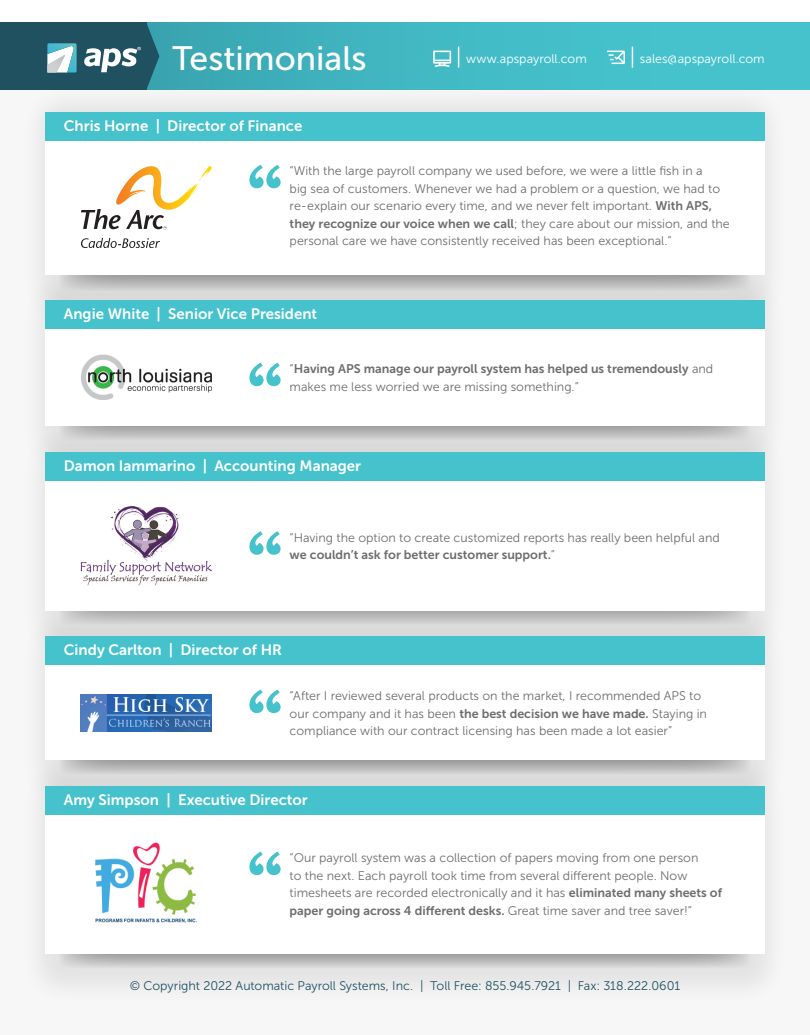
<style>
.page{position:relative;width:810px;height:1035px;background:#fff}
.page>*{position:absolute;margin:0;border:0;box-sizing:border-box;transform-origin:0 0}
.Header_Title{font:700 86.12px "Abril Text";color:#45c2cc}
.t1{font:33.75px "Museo Sans 500";color:#fff}
.Header_Title-2{font:15px "Museo Sans 700";color:#fff}
.APS_Paragraph{font:12.5px/17.5px "Museo Sans 300";color:#6c6d70}
.APS_Paragraph-2{font:12.5px/17.5px "Museo Sans 700";color:#6c6d70}
.t2{font:12.5px "Museo Sans 300";color:#1f5160}
.t3{font:12.5px "Museo Sans 300";letter-spacing:.005em;color:#fff}
.s1{font-family:"Museo Sans 700"}
.s2{font-family:"Museo Sans 300"}
</style>
<div class="page">
<div style="left:0;top:90px;width:810px;height:945px;background:#f7f7f8"></div>
<div style="left:20px;top:83px;width:770px;height:246px;background:#f1f1f2"></div>
<div style="left:20px;top:272px;width:770px;height:207px;background:#3e3e3f;opacity:.16"></div>
<div style="left:20px;top:608px;width:770px;height:205px;background:#f2f2f3"></div>
<div style="left:20px;top:423px;width:770px;height:241px;background:#3e3e3f;opacity:.16"></div>
<svg style="left:56px;top:460px;width:698px;height:168px;background:#c9c9ca"></svg>
<div style="left:20px;top:757px;width:770px;height:250px;background:#3e3e3f;opacity:.16"></div>
<svg style="left:56px;top:794px;width:698px;height:177px;background:#c7c7c8"></svg>
<div style="left:45px;top:112px;width:720px;height:29px;background:#45c2cc"></div>
<div style="left:45px;top:300px;width:720px;height:29px;background:#45c2cc"></div>
<div style="left:45px;top:452px;width:720px;height:29px;background:#45c2cc"></div>
<div style="left:45px;top:636px;width:720px;height:29px;background:#45c2cc"></div>
<div style="left:45px;top:786px;width:720px;height:29px;background:#45c2cc"></div>
<div style="left:45px;top:141px;width:720px;height:133px;background:#fff"></div>
<div style="left:45px;top:329px;width:720px;height:97px;background:#fff"></div>
<div style="left:45px;top:481px;width:720px;height:129px;background:#fff"></div>
<div style="left:45px;top:665px;width:720px;height:95px;background:#fff"></div>
<div style="left:45px;top:815px;width:720px;height:138px;background:#fff"></div>
<svg style="left:81px;top:166px;width:131px;height:63px"></svg>
<svg style="left:81px;top:238px;width:79px;height:10px"></svg>
<img style="left:81px;top:694px;width:131px;height:37px">
<img style="left:81px;top:355px;width:131px;height:45px">
<img style="left:81px;top:506px;width:131px;height:79px">
<img style="left:96px;top:842px;width:101px;height:81px">
<div style="left:0;top:22px;width:810px;height:68px;background:#45c2cc"></div>
<div style="left:136px;top:22px;width:516px;height:68px;background:linear-gradient(to right,#3aa5b0,#46c5cf)"></div>
<div style="left:0;top:22px;width:146px;height:68px;background:#1f5160"></div>
<svg style="left:432px;top:46px;width:20px;height:26px"></svg>
<svg style="left:458px;top:47px;width:1px;height:21px"></svg>
<svg style="left:606px;top:46px;width:20px;height:26px"></svg>
<svg style="left:632px;top:47px;width:1px;height:21px"></svg>
<svg style="left:47px;top:43px;width:30px;height:30px"></svg>
<svg style="left:84px;top:22px;width:75px;height:68px"></svg>
<h2 class="t1" style="left:173px;top:39px;width:195px">Testimonials</h2>
<p class="t3" style="left:466px;top:52px;width:122px">www.apspayroll.com</p>
<p class="t3" style="left:640px;top:52px;width:126px">sales@apspayroll.com</p>
<p class="Header_Title-2" style="left:64px;top:117px;width:240px">Chris Horne | Director of Finance</p>
<p class="Header_Title" style="left:245px;top:136px;width:40px">“</p>
<p class="APS_Paragraph" style="left:290px;top:162px;width:442px">“With the large payroll company we used before, we were a little fish in a<br>big sea of customers. Whenever we had a problem or a question, we had to re-explain our scenario every time, and we never felt important. <span class="s1">With APS, they recognize our voice when we call</span>; they care about our mission, and the personal care we have consistently received has been exceptional.”</p>
<p class="Header_Title-2" style="left:64px;top:306px;width:255px">Angie White | Senior Vice President</p>
<p class="Header_Title" style="left:245px;top:334px;width:40px">“</p>
<p class="APS_Paragraph-2" style="left:290px;top:360px;width:425px"><span class="s2">“</span>Having APS manage our payroll system has helped us tremendously <span class="s2">and makes me less worried we are missing something.”</span></p>
<p class="Header_Title-2" style="left:64px;top:457px;width:299px">Damon Iammarino | Accounting Manager</p>
<p class="Header_Title" style="left:245px;top:503px;width:40px">“</p>
<p class="APS_Paragraph" style="left:290px;top:529px;width:432px">“Having the option to create customized reports has really been helpful and <span class="s1">we couldn’t ask for better customer support.</span>”</p>
<p class="Header_Title-2" style="left:64px;top:642px;width:220px">Cindy Carlton | Director of HR</p>
<p class="Header_Title" style="left:245px;top:661px;width:40px">“</p>
<p class="APS_Paragraph" style="left:290px;top:687px;width:419px">“After I reviewed several products on the market, I recommended APS to our company and it has been <span class="s1">the best decision we have made.</span> Staying in compliance with our contract licensing has been made a lot easier”</p>
<p class="Header_Title-2" style="left:64px;top:791px;width:245px">Amy Simpson | Executive Director</p>
<p class="Header_Title" style="left:245px;top:823px;width:40px">“</p>
<p class="APS_Paragraph" style="left:290px;top:849px;width:434px">“Our payroll system was a collection of papers moving from one person<br>to the next. Each payroll took time from several different people. Now timesheets are recorded electronically and it has <span class="s1">eliminated many sheets of paper going across 4 different desks.</span> Great time saver and tree saver!”</p>
<p class="t2" style="left:130px;top:979px;width:552px">© Copyright 2022 Automatic Payroll Systems, Inc. | Toll Free: 855.945.7921 | Fax: 318.222.0601</p>
</div>
